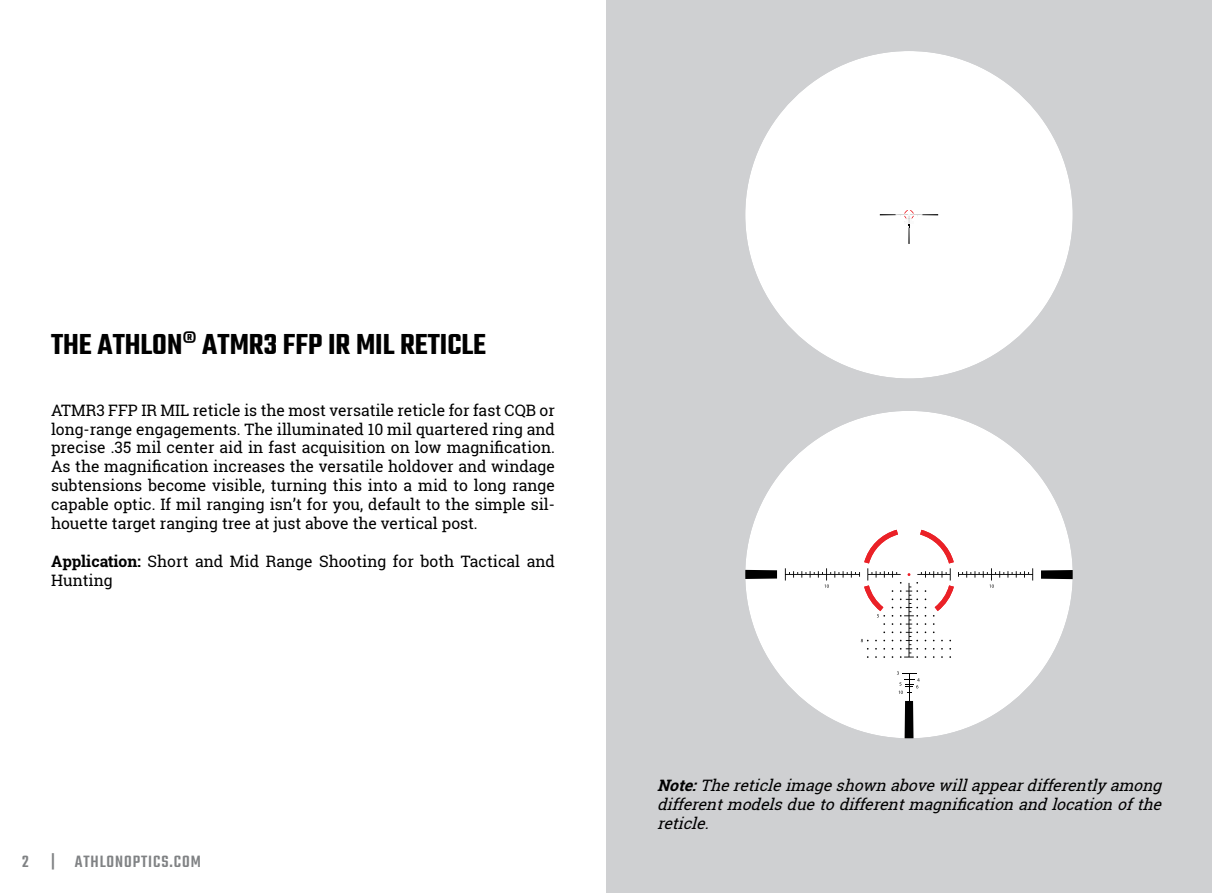
<style>
.page{position:relative;width:1212px;height:893px;background:#fff}
.page>*{position:absolute;margin:0;border:0;box-sizing:border-box;transform-origin:0 0}
.t1{font:600 31.5px "Teko";color:#000}
.t2{font:500 18px "Teko";letter-spacing:.05em;color:#808284}
.t3{font:15.75px/18.9px "Roboto Slab";color:#000;text-align:justify}
.t4{font:italic 15.75px/18.9px "Roboto Slab";color:#000;text-align:justify}
.s1{font-weight:700}
</style>
<div class="page">
<div style="left:606px;top:0;width:606px;height:893px;background:#cfd0d2"></div>
<div style="left:745px;top:51px;width:328px;height:327px;background:#fff;border-radius:50%"></div>
<svg style="left:880px;top:210px;width:58px;height:34px"></svg>
<div style="left:745px;top:411px;width:328px;height:327px;background:#fff;border-radius:50%"></div>
<svg style="left:745px;top:568px;width:32px;height:13px"></svg>
<svg style="left:1041px;top:568px;width:32px;height:13px"></svg>
<svg style="left:897px;top:671px;width:23px;height:67px"></svg>
<svg style="left:785px;top:530px;width:248px;height:128px"></svg>
<h1 class="t1" style="left:51px;top:331px;width:437px">THE ATHLON® ATMR3 FFP IR MIL RETICLE</h1>
<p class="t3" style="left:51px;top:402px;width:505px">ATMR3 FFP IR MIL reticle is the most versatile reticle for fast CQB or long-range engagements. The illuminated 10 mil quartered ring and precise .35 mil center aid in fast acquisition on low magnification.<br>As the magnification increases the versatile holdover and windage subtensions become visible, turning this into a mid to long range capable optic. If mil ranging isn’t for you, default to the simple sil&shy;houette target ranging tree at just above the vertical post.</p>
<p class="t3" style="left:51px;top:553px;width:505px"><span class="s1">Application:</span> Short and Mid Range Shooting for both Tactical and<br>Hunting</p>
<p class="t2" style="left:22px;top:850px;width:180px">2 | ATHLONOPTICS.COM</p>
<p class="t4" style="left:657px;top:777px;width:511px"><span class="s1">Note:</span>The reticle image shown above willappeardifferently among differentmodelsduetodifferentmagnificationandlocationofthe reticle.</p>
</div>
